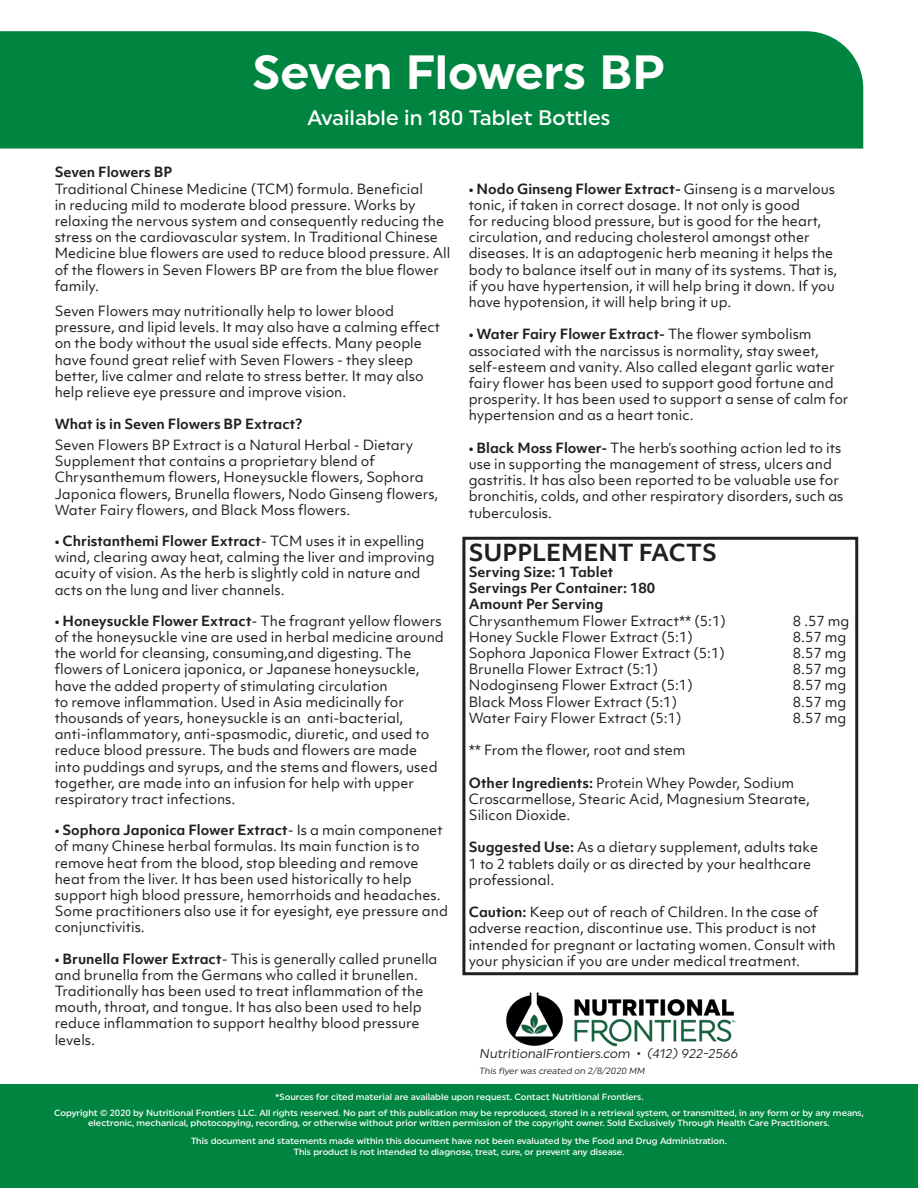
<style>
.page{position:relative;width:918px;height:1188px;background:#fff}
.page>*{position:absolute;margin:0;border:0;box-sizing:border-box;transform-origin:0 0}
.t1{font:700 48px "Uniform";color:#fff}
.t2{font:700 22.5px "Objektiv Mk 1";color:#231f20}
.t3{font:500 21px "Uniform";color:#fff}
.t4{font:13.5px/16.2px "Objektiv Mk 1";color:#231f20}
.t5{font:700 13.5px "Objektiv Mk 1";color:#231f20}
.t6{font:12.75px "Uniform";color:#231f20}
.t7{font:500 9px/10.8px "Uniform";color:#fff;text-align:center}
.t8{font:9px "Uniform";color:#231f20}
.s1{font-weight:700}
</style>
<div class="page">
<div style="left:0;top:1084px;width:918px;height:104px;background:#008540"></div>
<div style="left:462px;top:537px;width:396px;height:438px;border:3px solid #231f20"></div>
<div style="left:0;top:31px;width:863px;height:118px;background:#008540"></div>
<img style="left:506px;top:992px;width:230px;height:55px">
<p class="t1" style="left:253px;top:43px;width:414px">Seven Flowers BP</p>
<p class="t3" style="left:308px;top:105px;width:304px">Available in 180 Tablet Bottles</p>
<p class="t5" style="left:55px;top:163px;width:119px">Seven Flowers BP</p>
<p class="t4" style="left:55px;top:180px;width:397px">Traditional Chinese Medicine (TCM) formula. Beneficial<br>in reducing mild to moderate blood pressure. Works by relaxing the nervous system and consequently reducing the stress on the cardiovascular system. In Traditional Chinese Medicine blue flowers are used to reduce blood pressure. All of the flowers in Seven Flowers BP are from the blue flower family.</p>
<p class="t4" style="left:55px;top:303px;width:387px">Seven Flowers may nutritionally help to lower blood pressure, and lipid levels. It may also have a calming effect on the body without the usual side effects. Many people have found great relief with Seven Flowers - they sleep better, live calmer and relate to stress better. It may also help relieve eye pressure and improve vision.</p>
<p class="t5" style="left:55px;top:415px;width:249px">What is in Seven Flowers BP Extract?</p>
<p class="t4" style="left:55px;top:437px;width:385px">Seven Flowers BP Extract is a Natural Herbal - Dietary Supplement that contains a proprietary blend of Chrysanthemum flowers, Honeysuckle flowers, Sophora Japonica flowers, Brunella flowers, Nodo Ginseng flowers, Water Fairy flowers, and Black Moss flowers.</p>
<p class="t4" style="left:55px;top:533px;width:381px"><span class="s1">• Christanthemi Flower Extract</span>- TCM uses it in expelling wind, clearing away heat, calming the liver and improving acuity of vision. As the herb is slightly cold in nature and acts on the lung and liver channels.</p>
<p class="t4" style="left:55px;top:613px;width:391px"><span class="s1">• Honeysuckle Flower Extract</span>- The fragrant yellow flowers of the honeysuckle vine are used in herbal medicine around the world for cleansing, consuming,and digesting. The flowers of Lonicera japonica, or Japanese honeysuckle, have the added property of stimulating circulation<br>to remove inflammation. Used in Asia medicinally for thousands of years, honeysuckle is an anti-bacterial, anti-inflammatory, anti-spasmodic, diuretic, and used to reduce blood pressure. The buds and flowers are made into puddings and syrups, and the stems and flowers, used together, are made into an infusion for help with upper respiratory tract infections.</p>
<p class="t4" style="left:55px;top:822px;width:395px"><span class="s1">• Sophora Japonica Flower Extract</span>- Is a main componenet of many Chinese herbal formulas. Its main function is to remove heat from the blood, stop bleeding and remove heat from the liver. It has been used historically to help support high blood pressure, hemorrhoids and headaches.<br>Some practitioners also use it for eyesight, eye pressure and conjunctivitis.</p>
<p class="t4" style="left:55px;top:950px;width:384px"><span class="s1">• Brunella Flower Extract</span>- This is generally called prunella and brunella from the Germans who called it brunellen.<br>Traditionally has been used to treat inflammation of the mouth, throat, and tongue. It has also been used to help reduce inflammation to support healthy blood pressure levels.</p>
<p class="t4" style="left:469px;top:180px;width:370px"><span class="s1">• Nodo Ginseng Flower Extract-</span> Ginseng is a marvelous tonic, if taken in correct dosage. It not only is good<br>for reducing blood pressure, but is good for the heart, circulation, and reducing cholesterol amongst other diseases. It is an adaptogenic herb meaning it helps the body to balance itself out in many of its systems. That is, if you have hypertension, it will help bring it down. If you have hypotension, it will help bring it up.</p>
<p class="t4" style="left:469px;top:326px;width:381px"><span class="s1">• Water Fairy Flower Extract-</span> The flower symbolism associated with the narcissus is normality, stay sweet, self-esteem and vanity. Also called elegant garlic water fairy flower has been used to support good fortune and prosperity. It has been used to support a sense of calm for hypertension and as a heart tonic.</p>
<p class="t4" style="left:469px;top:439px;width:376px"><span class="s1">• Black Moss Flower-</span> The herb’s soothing action led to its use in supporting the management of stress, ulcers and gastritis. It has also been reported to be valuable use for bronchitis, colds, and other respiratory disorders, such as tuberculosis.</p>
<p class="t2" style="left:469px;top:536px;width:250px">SUPPLEMENT FACTS</p>
<p class="t5" style="left:469px;top:562px;width:146px">Serving Size: 1 Tablet</p>
<p class="t5" style="left:469px;top:579px;width:188px">Servings Per Container: 180</p>
<p class="t5" style="left:469px;top:595px;width:136px">Amount Per Serving</p>
<p class="t4" style="left:469px;top:612px;width:259px">Chrysanthemum Flower Extract** (5:1)</p>
<p class="t4" style="left:793px;top:612px;width:58px">8 .57 mg</p>
<p class="t4" style="left:469px;top:628px;width:226px">Honey Suckle Flower Extract (5:1)</p>
<p class="t4" style="left:793px;top:628px;width:55px">8.57 mg</p>
<p class="t4" style="left:469px;top:645px;width:258px">Sophora Japonica Flower Extract (5:1)</p>
<p class="t4" style="left:793px;top:645px;width:55px">8.57 mg</p>
<p class="t4" style="left:469px;top:661px;width:191px">Brunella Flower Extract (5:1)</p>
<p class="t4" style="left:793px;top:661px;width:55px">8.57 mg</p>
<p class="t4" style="left:469px;top:677px;width:225px">Nodoginseng Flower Extract (5:1)</p>
<p class="t4" style="left:793px;top:677px;width:55px">8.57 mg</p>
<p class="t4" style="left:469px;top:693px;width:210px">Black Moss Flower Extract (5:1)</p>
<p class="t4" style="left:793px;top:693px;width:55px">8.57 mg</p>
<p class="t4" style="left:469px;top:709px;width:214px">Water Fairy Flower Extract (5:1)</p>
<p class="t4" style="left:793px;top:709px;width:55px">8.57 mg</p>
<p class="t4" style="left:469px;top:742px;width:218px">** From the flower, root and stem</p>
<p class="t4" style="left:469px;top:774px;width:343px"><span class="s1">Other Ingredients:</span> Protein Whey Powder, Sodium<br>Croscarmellose, Stearic Acid, Magnesium Stearate,<br>Silicon Dioxide.</p>
<p class="t4" style="left:469px;top:839px;width:351px"><span class="s1">Suggested Use:</span> As a dietary supplement, adults take<br>1 to 2 tablets daily or as directed by your healthcare professional.</p>
<p class="t4" style="left:469px;top:904px;width:369px"><span class="s1">Caution:</span> Keep out of reach of Children. In the case of adverse reaction, discontinue use. This product is not intended for pregnant or lactating women. Consult with your physician if you are under medical treatment.</p>
<p class="t6" style="left:479px;top:1046px;width:262px">NutritionalFrontiers.com • (412) 922-2566</p>
<p class="t8" style="left:479px;top:1065px;width:168px">This flyer was created on 2/8/2020 MM</p>
<p class="t7" style="left:275px;top:1091px;width:370px">*Sources for cited material are available upon request. Contact Nutritional Frontiers.</p>
<p class="t7" style="left:54px;top:1107px;width:811px">Copyright © 2020 by Nutritional Frontiers LLC. All rights reserved. No part of this publication may be reproduced, stored in a retrieval system, or transmitted, in any form or by any means, electronic, mechanical, photocopying, recording, or otherwise without prior written permission of the copyright owner. Sold Exclusively Through Health Care Practitioners.</p>
<p class="t7" style="left:191px;top:1135px;width:537px">This document and statements made within this document have not been evaluated by the Food and Drug Administration.</p>
<p class="t7" style="left:294px;top:1146px;width:332px">This product is not intended to diagnose, treat, cure, or prevent any disease.</p>
</div>
